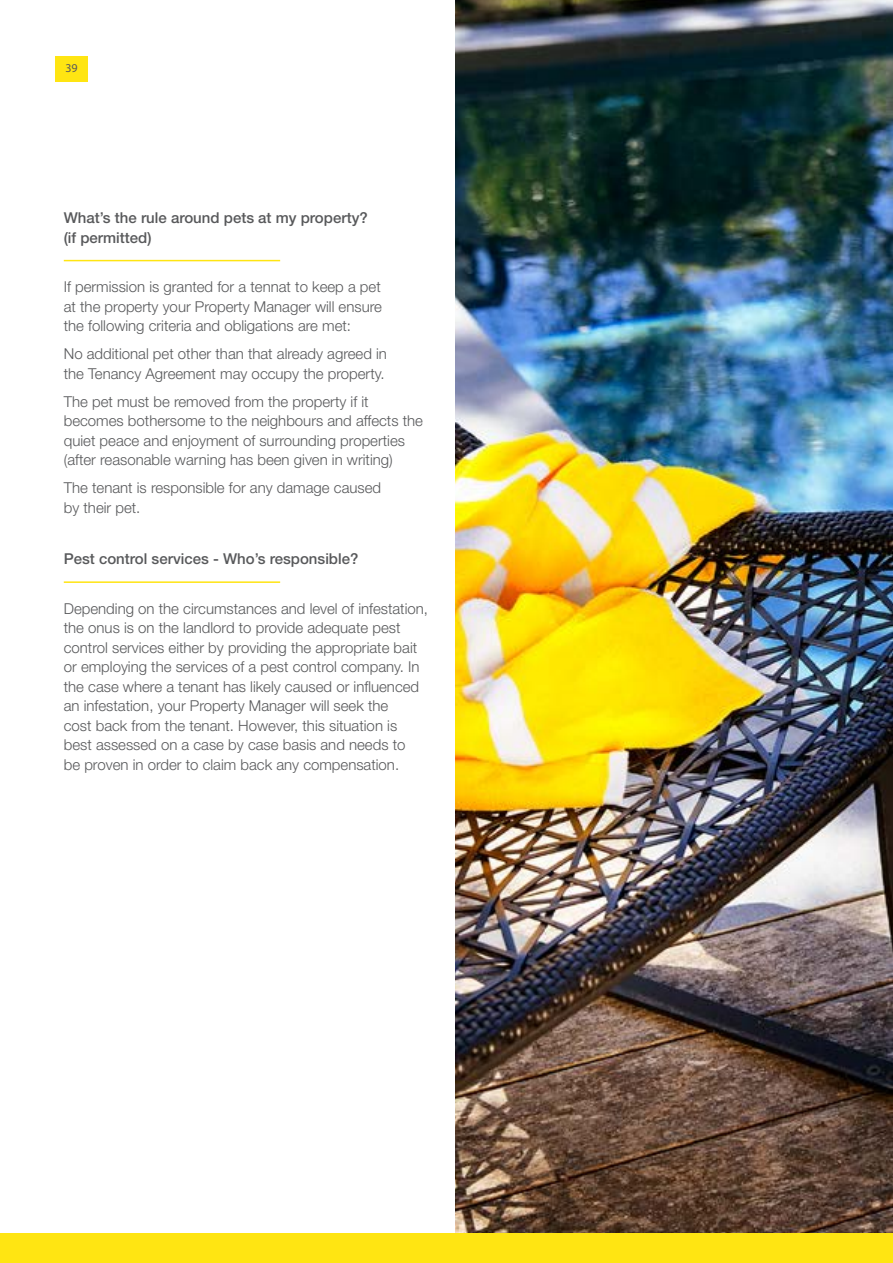
<style>
.page{position:relative;width:893px;height:1263px;background:#fff}
.page>*{position:absolute;margin:0;border:0;box-sizing:border-box;transform-origin:0 0}
.t1{font:300 15px/19.5px "Helvetica Neue LT Pro";color:#58595b}
.t2{font:500 15px/19.5px "Helvetica Neue LT Pro";color:#58595b}
.t3{font:12px "Myriad Pro";color:#58595b}
</style>
<div class="page">
<hr style="left:64px;top:260px;width:216px;height:1px;background:#ffe512">
<hr style="left:64px;top:581px;width:216px;height:2px;background:#ffe512">
<img style="left:455px;top:0;width:438px;height:1234px">
<div style="left:55px;top:56px;width:33px;height:25px;background:#ffe512"></div>
<div style="left:0;top:1234px;width:893px;height:29px;background:#ffe512"></div>
<p class="t3" style="left:65px;top:61px;width:14px">39</p>
<p class="t2" style="left:64px;top:208px;width:305px">What’s the rule around pets at my property? (if permitted)</p>
<p class="t1" style="left:64px;top:277px;width:320px;text-align:justify">If permission is granted for a tennat to keep a pet at the property your Property Manager will ensure the following criteria and obligations are met:</p>
<p class="t1" style="left:64px;top:344px;width:325px">No additional pet other than that already agreed in the Tenancy Agreement may occupy the property.</p>
<p class="t1" style="left:64px;top:391px;width:361px">The pet must be removed from the property if it becomes bothersome to the neighbours and affects the quiet peace and enjoyment of surrounding properties (after reasonable warning has been given in writing)</p>
<p class="t1" style="left:64px;top:478px;width:319px">The tenant is responsible for any damage caused by their pet.</p>
<p class="t2" style="left:64px;top:549px;width:296px">Pest control services - Who’s responsible?</p>
<p class="t1" style="left:64px;top:598px;width:366px">Depending on the circumstances and level of infestation, the onus is on the landlord to provide adequate pest control services either by providing the appropriate bait or employing the services of a pest control company. In the case where a tenant has likely caused or influenced an infestation, your Property Manager will seek the<br>cost back from the tenant. However, this situation is best assessed on a case by case basis and needs to<br>be proven in order to claim back any compensation.</p>
</div>
